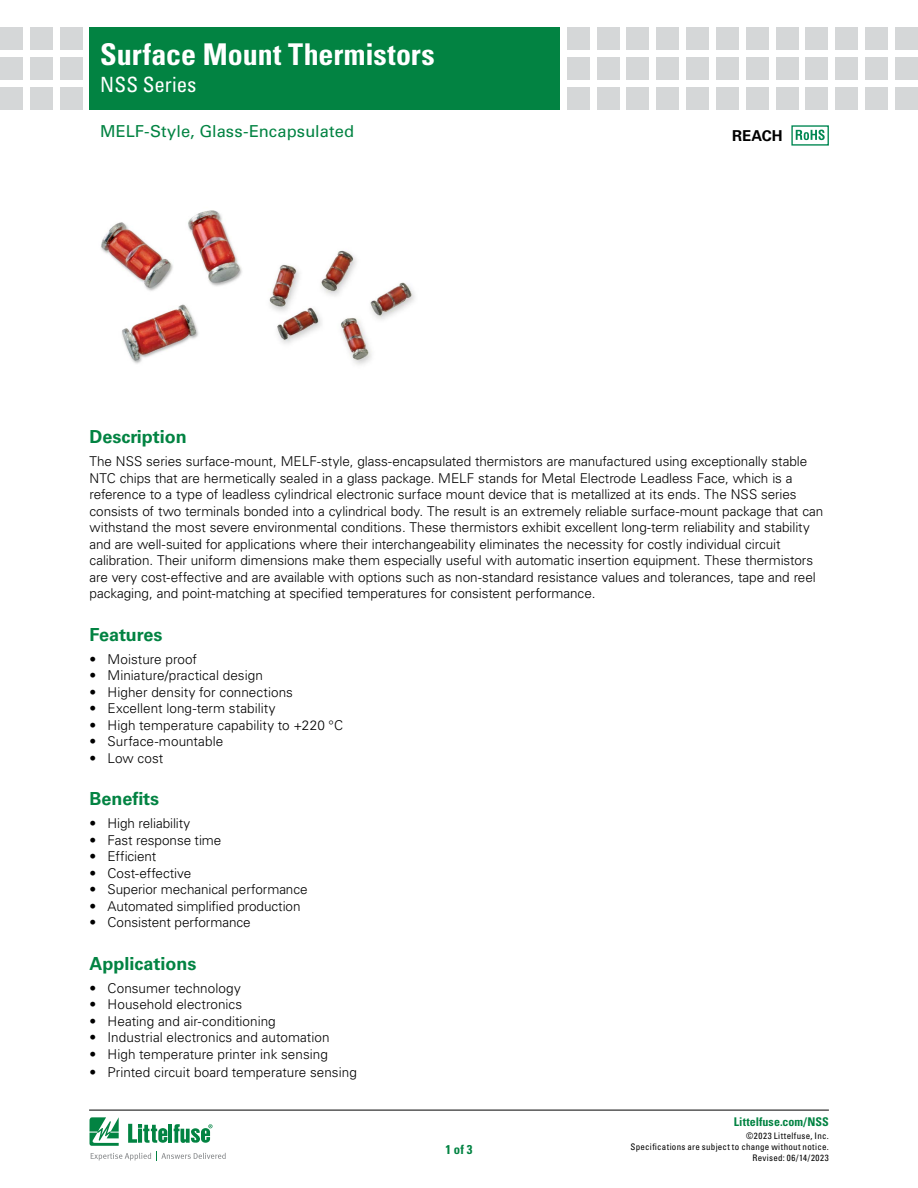
<style>
.page{position:relative;width:918px;height:1188px;background:#fff}
.page>*{position:absolute;margin:0;border:0;box-sizing:border-box;transform-origin:0 0}
.t1{font:700 condensed 30px "Univers LT Std";color:#fff}
.t2{font:condensed 21px "Univers LT Std";letter-spacing:.005em;color:#fff}
.FACTS_HEAD{font:700 18px "Univers LT Std";color:#028342}
.PRODUCT_SUBHEAD{font:16.5px "Univers LT Std";letter-spacing:.005em;color:#028342}
.FACTS_HEAD-2{font:700 15px "Univers LT Std";color:#000}
.Body_1{font:300 13.5px/16.5px "Univers LT Std";letter-spacing:-.005em;color:#000}
.t3{font:700 condensed 12.75px "Univers LT Std";color:#028342}
.t4{font:700 condensed 12px "Univers LT Std";letter-spacing:.005em;color:#028342}
.t5{font:condensed 9px/10.8px "Univers LT Std";letter-spacing:.03em;color:#000;text-align:right}
</style>
<div class="page">
<hr style="left:89px;top:1110px;width:740px;height:1px;background:#000">
<svg style="left:90px;top:1117px;width:136px;height:44px"></svg>
<div style="left:90px;top:27px;width:470px;height:82px;background:#028342"></div>
<div style="left:60px;top:27px;width:23px;height:23px;background:#d5d7d8"></div>
<div style="left:60px;top:57px;width:23px;height:23px;background:#d5d7d8"></div>
<div style="left:60px;top:87px;width:23px;height:22px;background:#d5d7d8"></div>
<div style="left:30px;top:27px;width:23px;height:23px;background:#d5d7d8"></div>
<div style="left:30px;top:57px;width:23px;height:23px;background:#d5d7d8"></div>
<div style="left:30px;top:87px;width:23px;height:22px;background:#d5d7d8"></div>
<div style="left:0;top:27px;width:23px;height:23px;background:#d5d7d8"></div>
<div style="left:0;top:57px;width:23px;height:23px;background:#d5d7d8"></div>
<div style="left:0;top:87px;width:23px;height:22px;background:#d5d7d8"></div>
<div style="left:567px;top:27px;width:23px;height:23px;background:#d5d7d8"></div>
<div style="left:567px;top:57px;width:23px;height:23px;background:#d5d7d8"></div>
<div style="left:567px;top:87px;width:23px;height:22px;background:#d5d7d8"></div>
<div style="left:597px;top:27px;width:23px;height:23px;background:#d5d7d8"></div>
<div style="left:597px;top:57px;width:23px;height:23px;background:#d5d7d8"></div>
<div style="left:597px;top:87px;width:23px;height:22px;background:#d5d7d8"></div>
<div style="left:627px;top:27px;width:22px;height:23px;background:#d5d7d8"></div>
<div style="left:627px;top:57px;width:22px;height:23px;background:#d5d7d8"></div>
<div style="left:627px;top:87px;width:22px;height:22px;background:#d5d7d8"></div>
<div style="left:656px;top:27px;width:23px;height:23px;background:#d5d7d8"></div>
<div style="left:656px;top:57px;width:23px;height:23px;background:#d5d7d8"></div>
<div style="left:656px;top:87px;width:23px;height:22px;background:#d5d7d8"></div>
<div style="left:686px;top:27px;width:23px;height:23px;background:#d5d7d8"></div>
<div style="left:686px;top:57px;width:23px;height:23px;background:#d5d7d8"></div>
<div style="left:686px;top:87px;width:23px;height:22px;background:#d5d7d8"></div>
<div style="left:716px;top:27px;width:23px;height:23px;background:#d5d7d8"></div>
<div style="left:716px;top:57px;width:23px;height:23px;background:#d5d7d8"></div>
<div style="left:716px;top:87px;width:23px;height:22px;background:#d5d7d8"></div>
<div style="left:746px;top:27px;width:23px;height:23px;background:#d5d7d8"></div>
<div style="left:746px;top:57px;width:23px;height:23px;background:#d5d7d8"></div>
<div style="left:746px;top:87px;width:23px;height:22px;background:#d5d7d8"></div>
<div style="left:805px;top:27px;width:23px;height:23px;background:#d5d7d8"></div>
<div style="left:805px;top:57px;width:23px;height:23px;background:#d5d7d8"></div>
<div style="left:805px;top:87px;width:23px;height:22px;background:#d5d7d8"></div>
<div style="left:776px;top:27px;width:22px;height:23px;background:#d5d7d8"></div>
<div style="left:776px;top:57px;width:22px;height:23px;background:#d5d7d8"></div>
<div style="left:776px;top:87px;width:22px;height:22px;background:#d5d7d8"></div>
<div style="left:835px;top:27px;width:23px;height:23px;background:#d5d7d8"></div>
<div style="left:835px;top:57px;width:23px;height:23px;background:#d5d7d8"></div>
<div style="left:835px;top:87px;width:23px;height:22px;background:#d5d7d8"></div>
<div style="left:865px;top:27px;width:23px;height:23px;background:#d5d7d8"></div>
<div style="left:865px;top:57px;width:23px;height:23px;background:#d5d7d8"></div>
<div style="left:865px;top:87px;width:23px;height:22px;background:#d5d7d8"></div>
<div style="left:895px;top:27px;width:23px;height:23px;background:#d5d7d8"></div>
<div style="left:895px;top:57px;width:23px;height:23px;background:#d5d7d8"></div>
<div style="left:895px;top:87px;width:23px;height:22px;background:#d5d7d8"></div>
<img style="left:101px;top:210px;width:141px;height:154px">
<svg style="left:796px;top:130px;width:29px;height:10px"></svg>
<div style="left:791px;top:125px;width:38px;height:21px;border:1px solid #008752"></div>
<img style="left:269px;top:250px;width:146px;height:115px">
<h1 class="t1" style="left:100px;top:36px;width:336px">Surface Mount Thermistors</h1>
<h2 class="t2" style="left:100px;top:71px;width:98px">NSS Series</h2>
<p class="PRODUCT_SUBHEAD" style="left:100px;top:122px;width:255px">MELF-Style, Glass-Encapsulated</p>
<p class="FACTS_HEAD-2" style="left:732px;top:127px;width:52px">REACH</p>
<p class="FACTS_HEAD" style="left:90px;top:426px;width:99px">Description</p>
<p class="Body_1" style="left:90px;top:453px;width:735px">The NSS series surface-mount, MELF-style, glass-encapsulated thermistors are manufactured using exceptionally stable NTC chips that are hermetically sealed in a glass package. MELF stands for Metal Electrode Leadless Face, which is a reference to a type of leadless cylindrical electronic surface mount device that is metallized at its ends. The NSS series consists of two terminals bonded into a cylindrical body. The result is an extremely reliable surface-mount package that can withstand the most severe environmental conditions. These thermistors exhibit excellent long-term reliability and stability and are well-suited for applications where their interchangeability eliminates the necessity for costly individual circuit calibration. Their uniform dimensions make them especially useful with automatic insertion equipment. These thermistors are very cost-effective and are available with options such as non-standard resistance values and tolerances, tape and reel packaging, and point-matching at specified temperatures for consistent performance.</p>
<p class="FACTS_HEAD" style="left:90px;top:624px;width:74px">Features</p>
<p class="Body_1" style="left:90px;top:651px;width:109px">• Moisture proof</p>
<p class="Body_1" style="left:90px;top:667px;width:175px">• Miniature/practical design</p>
<p class="Body_1" style="left:90px;top:684px;width:205px">• Higher density for connections</p>
<p class="Body_1" style="left:90px;top:700px;width:188px">• Excellent long-term stability</p>
<p class="Body_1" style="left:90px;top:717px;width:255px">• High temperature capability to +220 °C</p>
<p class="Body_1" style="left:90px;top:733px;width:135px">• Surface-mountable</p>
<p class="Body_1" style="left:90px;top:750px;width:75px">• Low cost</p>
<p class="FACTS_HEAD" style="left:90px;top:788px;width:71px">Benefits</p>
<p class="Body_1" style="left:90px;top:815px;width:102px">• High reliability</p>
<p class="Body_1" style="left:90px;top:832px;width:133px">• Fast response time</p>
<p class="Body_1" style="left:90px;top:848px;width:68px">• Efficient</p>
<p class="Body_1" style="left:90px;top:865px;width:103px">• Cost-effective</p>
<p class="Body_1" style="left:90px;top:881px;width:220px">• Superior mechanical performance</p>
<p class="Body_1" style="left:90px;top:898px;width:213px">• Automated simplified production</p>
<p class="Body_1" style="left:90px;top:914px;width:163px">• Consistent performance</p>
<p class="FACTS_HEAD" style="left:90px;top:953px;width:109px">Applications</p>
<p class="Body_1" style="left:90px;top:980px;width:153px">• Consumer technology</p>
<p class="Body_1" style="left:90px;top:996px;width:154px">• Household electronics</p>
<p class="Body_1" style="left:90px;top:1013px;width:188px">• Heating and air-conditioning</p>
<p class="Body_1" style="left:90px;top:1029px;width:242px">• Industrial electronics and automation</p>
<p class="Body_1" style="left:90px;top:1046px;width:240px">• High temperature printer ink sensing</p>
<p class="Body_1" style="left:90px;top:1064px;width:269px">• Printed circuit board temperature sensing</p>
<p class="t3" style="left:445px;top:1142px;width:29px">1 of 3</p>
<p class="t4" style="left:734px;top:1115px;width:97px">Littelfuse.com/NSS</p>
<p class="t5" style="left:631px;top:1131px;width:200px">©2023 Littelfuse, Inc.<br>Specifications are subject to change without notice.<br>Revised: 06/14/2023</p>
</div>
